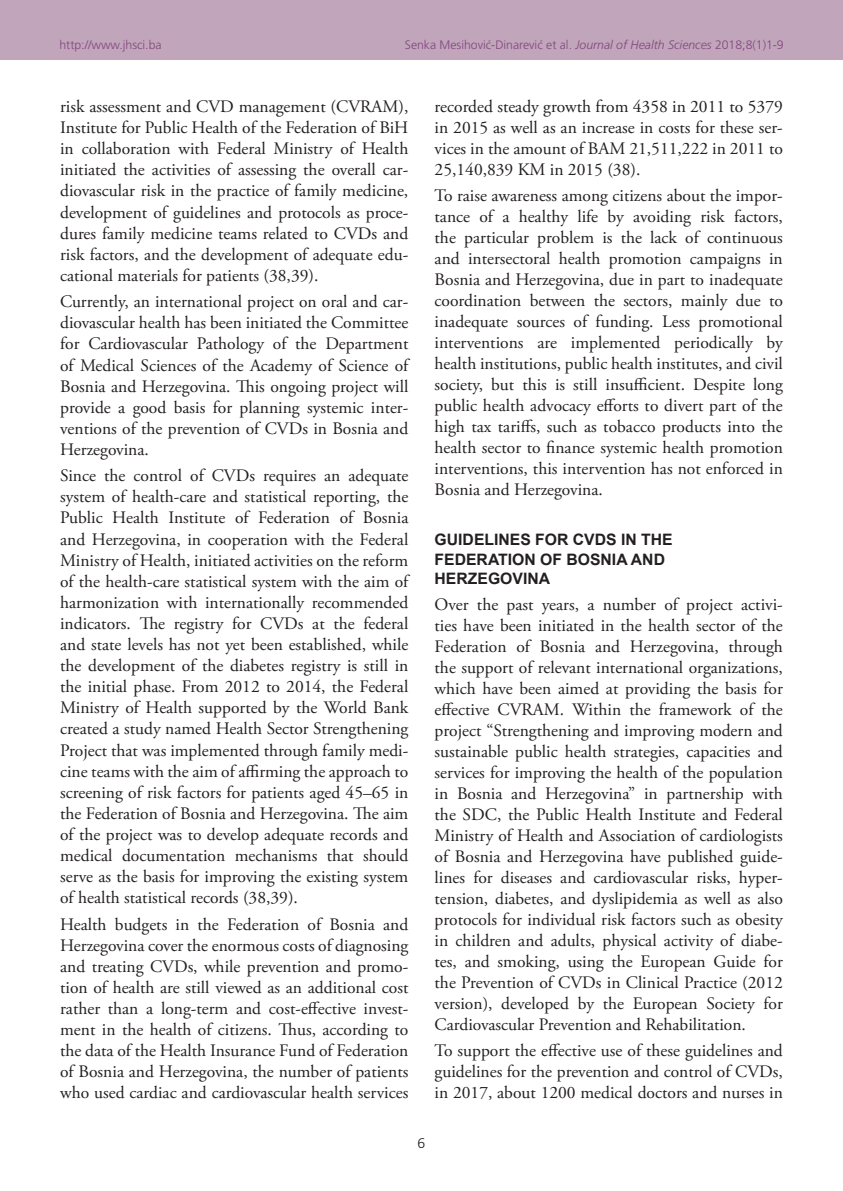
<style>
.page{position:relative;width:843px;height:1191px;background:#fff}
.page>*{position:absolute;margin:0;border:0;box-sizing:border-box;transform-origin:0 0}
.TX{font:17.5px/21.2px "Adobe Garamond Pro";color:#231f20;text-align:justify}
.t1{font:700 15.75px/19.2px "Arial";color:#231f20}
.t2{font:300 14px "Frutiger CE";color:#231f20}
.t3{font:300 12.25px "Frutiger CE";color:#82467e}
.s1{font-style:italic}
</style>
<div class="page">
<div style="left:0;top:0;width:843px;height:60px;background:#c0a5bb"></div>
<p class="t3" style="left:60px;top:37px;width:104px">http://www.jhsci.ba</p>
<p class="t3" style="left:405px;top:37px;width:380px">Senka Mesihović-Dinarević et al. <span class="s1">Journal of Health Sciences</span> 2018;8(1)1-9</p>
<p class="TX" style="left:60px;top:97px;width:350px">risk assessment and CVD management (CVRAM), Institute for Public Health of the Federation of BiH in collaboration with Federal Ministry of Health initiated the activities of assessing the overall car‑ diovascular risk in the practice of family medicine, development of guidelines and protocols as proce‑ dures family medicine teams related to CVDs and risk factors, and the development of adequate edu‑ cational materials for patients (38,39).</p>
<p class="TX" style="left:60px;top:292px;width:350px">Currently, an international project on oral and car‑ diovascular health has been initiated the Committee for Cardiovascular Pathology of the Department of Medical Sciences of the Academy of Science of Bosnia and Herzegovina. This ongoing project will provide a good basis for planning systemic inter‑ ventions of the prevention of CVDs in Bosnia and Herzegovina.</p>
<p class="TX" style="left:60px;top:466px;width:350px">Since the control of CVDs requires an adequate system of health-care and statistical reporting, the Public Health Institute of Federation of Bosnia and Herzegovina, in cooperation with the Federal Ministry of Health, initiated activities on the reform of the health-care statistical system with the aim of harmonization with internationally recommended indicators. The registry for CVDs at the federal and state levels has not yet been established, while the development of the diabetes registry is still in the initial phase. From 2012 to 2014, the Federal Ministry of Health supported by the World Bank created a study named Health Sector Strengthening Project that was implemented through family medi‑ cine teams with the aim of affirming the approach to screening of risk factors for patients aged 45–65 in the Federation of Bosnia and Herzegovina. The aim of the project was to develop adequate records and medical documentation mechanisms that should serve as the basis for improving the existing system of health statistical records (38,39).</p>
<p class="TX" style="left:60px;top:914px;width:350px">Health budgets in the Federation of Bosnia and Herzegovina cover the enormous costs of diagnosing and treating CVDs, while prevention and promo‑ tion of health are still viewed as an additional cost rather than a long-term and cost-effective invest‑ ment in the health of citizens. Thus, according to the data of the Health Insurance Fund of Federation of Bosnia and Herzegovina, the number of patients who used cardiac and cardiovascular health services</p>
<p class="TX" style="left:435px;top:97px;width:350px">recorded steady growth from 4358 in 2011 to 5379 in 2015 as well as an increase in costs for these ser‑ vices in the amount of BAM 21,511,222 in 2011 to 25,140,839 KM in 2015 (38).</p>
<p class="TX" style="left:435px;top:186px;width:350px">To raise awareness among citizens about the impor‑ tance of a healthy life by avoiding risk factors, the particular problem is the lack of continuous and intersectoral health promotion campaigns in Bosnia and Herzegovina, due in part to inadequate coordination between the sectors, mainly due to inadequate sources of funding. Less promotional interventions are implemented periodically by health institutions, public health institutes, and civil society, but this is still insufficient. Despite long public health advocacy efforts to divert part of the high tax tariffs, such as tobacco products into the health sector to finance systemic health promotion interventions, this intervention has not enforced in Bosnia and Herzegovina.</p>
<h1 class="t1" style="left:435px;top:531px;width:240px">GUIDELINES FOR CVDS IN THE<br>FEDERATION OF BOSNIA AND<br>HERZEGOVINA</h1>
<p class="TX" style="left:435px;top:594px;width:350px">Over the past years, a number of project activi‑ ties have been initiated in the health sector of the Federation of Bosnia and Herzegovina, through the support of relevant international organizations, which have been aimed at providing the basis for effective CVRAM. Within the framework of the project “Strengthening and improving modern and sustainable public health strategies, capacities and services for improving the health of the population in Bosnia and Herzegovina” in partnership with the SDC, the Public Health Institute and Federal Ministry of Health and Association of cardiologists of Bosnia and Herzegovina have published guide‑ lines for diseases and cardiovascular risks, hyper‑ tension, diabetes, and dyslipidemia as well as also protocols for individual risk factors such as obesity in children and adults, physical activity of diabe‑ tes, and smoking, using the European Guide for the Prevention of CVDs in Clinical Practice (2012 version), developed by the European Society for Cardiovascular Prevention and Rehabilitation.</p>
<p class="TX" style="left:435px;top:1041px;width:350px">To support the effective use of these guidelines and guidelines for the prevention and control of CVDs, in 2017, about 1200 medical doctors and nurses in</p>
<p class="t2" style="left:418px;top:1134px;width:9px">6</p>
</div>
